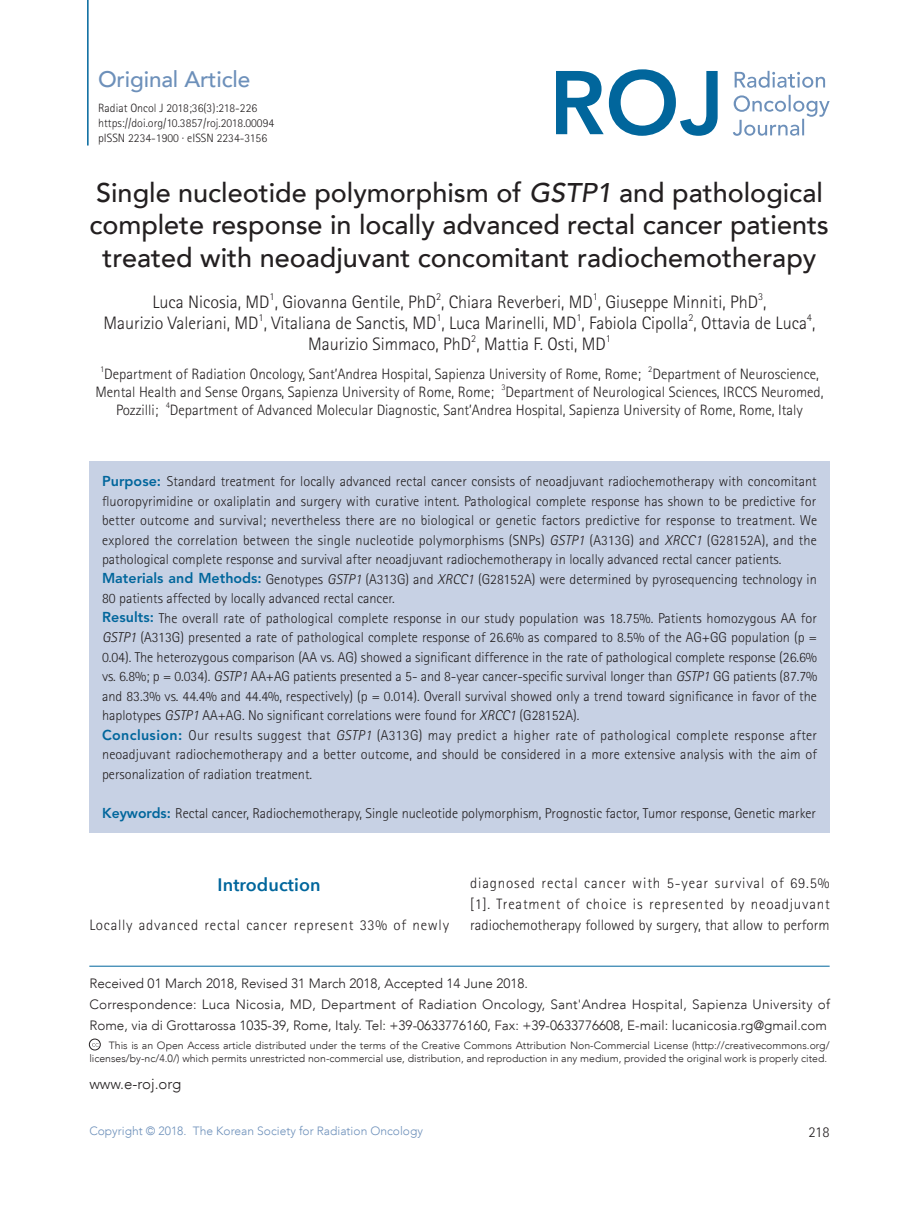
<style>
.page{position:relative;width:919px;height:1217px;background:#fff}
.page>*{position:absolute;margin:0;border:0;box-sizing:border-box;transform-origin:0 0}
.t1{font:500 27px/32.4px "Avenir LT";color:#231f20;text-align:center}
.t2{font:500 22.5px "Avenir LT";letter-spacing:-.005em;color:#6d90ba}
.t3{font:300 18px "Rotis Sans Serif";color:#231f20}
.t4{font:600 18px "Avenir Next";letter-spacing:.005em;color:#01669c}
.t5{font:300 15px/21px "Rotis Sans Serif";color:#231f20;text-align:justify}
.t6{font:300 15px "Rotis Sans Serif";letter-spacing:.05em;color:#231f20}
.t7{font:300 15px "Avenir LT";color:#231f20}
.t8{font:300 14.25px/19.5px "Rotis Sans Serif";color:#231f20}
.t9{font:300 13.5px/21px "Avenir LT";color:#231f20}
.t10{font:300 12px/15px "Rotis Sans Serif";color:#231f20}
.t11{font:300 12px "Avenir LT";color:#6d90ba}
.t12{font:300 10.5px/13.5px "Avenir LT";color:#231f20;text-align:right}
.t13{font:300 10.5px "Rotis Sans Serif";color:#231f20}
.t14{font:300 8.7px "Rotis Sans Serif";color:#231f20}
.s1{font-style:italic}
.s2{font-family:"Avenir LT Std";font-weight:800;color:#01669c}
</style>
<div class="page">
<svg style="left:733px;top:95px;width:96px;height:41px"></svg>
<svg style="left:734px;top:71px;width:91px;height:17px"></svg>
<svg style="left:556px;top:69px;width:161px;height:67px"></svg>
<hr style="left:87px;top:0;width:2px;height:145px;background:#01669c">
<div style="left:89px;top:1038px;width:11px;height:11px;border:1px solid #231f20;border-radius:50%"></div>
<div style="left:89px;top:461px;width:740px;height:371px;background:#c7d1e4"></div>
<hr style="left:89px;top:965px;width:740px;height:1px;background:#01669c">
<h2 class="t2" style="left:98px;top:66px;width:154px">Original Article</h2>
<p class="t10" style="left:98px;top:101px;width:177px">Radiat Oncol J 2018;36(3):218-226 https://doi.org/10.3857/roj.2018.00094 pISSN 2234-1900 · eISSN 2234-3156</p>
<h1 class="t1" style="left:89px;top:177px;width:741px">Single nucleotide polymorphism of <span class="s1">GSTP1</span> and pathological complete response in locally advanced rectal cancer patients treated with neoadjuvant concomitant radiochemotherapy</h1>
<p class="t3" style="left:153px;top:292px;width:615px">Luca Nicosia, MD , Giovanna Gentile, PhD , Chiara Reverberi, MD , Giuseppe Minniti, PhD ,</p>
<p class="t13" style="left:269px;top:290px;width:7px">1</p>
<p class="t13" style="left:436px;top:290px;width:7px">2</p>
<p class="t13" style="left:593px;top:290px;width:7px">1</p>
<p class="t13" style="left:758px;top:290px;width:7px">3</p>
<p class="t3" style="left:104px;top:313px;width:713px">Maurizio Valeriani, MD , Vitaliana de Sanctis, MD , Luca Marinelli, MD , Fabiola Cipolla , Ottavia de Luca ,</p>
<p class="t13" style="left:258px;top:311px;width:7px">1</p>
<p class="t13" style="left:436px;top:311px;width:7px">1</p>
<p class="t13" style="left:576px;top:311px;width:7px">1</p>
<p class="t13" style="left:688px;top:311px;width:7px">2</p>
<p class="t13" style="left:806px;top:311px;width:7px">4</p>
<p class="t3" style="left:308px;top:334px;width:299px">Maurizio Simmaco, PhD , Mattia F. Osti, MD</p>
<p class="t13" style="left:471px;top:332px;width:7px">2</p>
<p class="t13" style="left:605px;top:332px;width:7px">1</p>
<p class="t14" style="left:100px;top:364px;width:6px">1</p>
<p class="t5" style="left:104px;top:363px;width:538px">Department of Radiation Oncology, Sant’Andrea Hospital, Sapienza University of Rome, Rome;</p>
<p class="t14" style="left:648px;top:364px;width:6px">2</p>
<p class="t5" style="left:652px;top:363px;width:168px">Department of Neuroscience,</p>
<p class="t5" style="left:95px;top:381px;width:400px">Mental Health and Sense Organs, Sapienza University of Rome, Rome;</p>
<p class="t14" style="left:501px;top:382px;width:6px">3</p>
<p class="t5" style="left:505px;top:381px;width:319px">Department of Neurological Sciences, IRCCS Neuromed,</p>
<p class="t5" style="left:116px;top:399px;width:44px">Pozzilli;</p>
<p class="t14" style="left:166px;top:400px;width:6px">4</p>
<p class="t5" style="left:170px;top:399px;width:634px">Department of Advanced Molecular Diagnostic, Sant’Andrea Hospital, Sapienza University of Rome, Rome, Italy</p>
<p class="t8" style="left:102px;top:471px;width:716px"><span class="s2">Purpose:</span> Standard treatment for locally advanced rectal cancer consists of neoadjuvant radiochemotherapy with concomitant fluoropyrimidine or oxaliplatin and surgery with curative intent. Pathological complete response has shown to be predictive for better outcome and survival; nevertheless there are no biological or genetic factors predictive for response to treatment. We explored the correlation between the single nucleotide polymorphisms (SNPs) <span class="s1">GSTP1</span> (A313G) and <span class="s1">XRCC1</span> (G28152A), and the pathological complete response and survival after neoadjuvant radiochemotherapy in locally advanced rectal cancer patients.<br><span class="s2">Materials and Methods:</span> Genotypes <span class="s1">GSTP1</span> (A313G) and <span class="s1">XRCC1</span> (G28152A) were determined by pyrosequencing technology in 80 patients affected by locally advanced rectal cancer.<br><span class="s2">Results:</span> The overall rate of pathological complete response in our study population was 18.75%. Patients homozygous AA for <span class="s1">GSTP1</span> (A313G) presented a rate of pathological complete response of 26.6% as compared to 8.5% of the AG+GG population (p = 0.04). The heterozygous comparison (AA vs. AG) showed a significant difference in the rate of pathological complete response (26.6% vs. 6.8%; p = 0.034). <span class="s1">GSTP1</span> AA+AG patients presented a 5- and 8-year cancer-specific survival longer than <span class="s1">GSTP1</span> GG patients (87.7% and 83.3% vs. 44.4% and 44.4%, respectively) (p = 0.014). Overall survival showed only a trend toward significance in favor of the haplotypes <span class="s1">GSTP1</span> AA+AG. No significant correlations were found for <span class="s1">XRCC1</span> (G28152A).<br><span class="s2">Conclusion:</span> Our results suggest that <span class="s1">GSTP1</span> (A313G) may predict a higher rate of pathological complete response after neoadjuvant radiochemotherapy and a better outcome, and should be considered in a more extensive analysis with the aim of personalization of radiation treatment.</p>
<p class="t8" style="left:102px;top:803px;width:715px"><span class="s2">Keywords:</span> Rectal cancer, Radiochemotherapy, Single nucleotide polymorphism, Prognostic factor, Tumor response, Genetic marker</p>
<p class="t4" style="left:217px;top:873px;width:104px">Introduction</p>
<p class="t6" style="left:89px;top:916px;width:361px">Locally advanced rectal cancer represent 33% of newly</p>
<p class="t5" style="left:470px;top:872px;width:361px">diagnosed rectal cancer with 5-year survival of 69.5% [1]. Treatment of choice is represented by neoadjuvant radiochemotherapy followed by surgery, that allow to perform</p>
<p class="t9" style="left:89px;top:972px;width:742px">Received 01 March 2018, Revised 31 March 2018, Accepted 14 June 2018.<br>Correspondence: Luca Nicosia, MD, Department of Radiation Oncology, Sant'Andrea Hospital, Sapienza University of<br>Rome, via di Grottarossa 1035-39, Rome, Italy. Tel: +39-0633776160, Fax: +39-0633776608, E-mail: lucanicosia.rg@gmail.com</p>
<p class="t12" style="left:89px;top:1037px;width:741px">This is an Open Access article distributed under the terms of the Creative Commons Attribution Non-Commercial License (http://creativecommons.org/ licenses/by-nc/4.0/) which permits unrestricted non-commercial use, distribution, and reproduction in any medium, provided the original work is properly cited.</p>
<p class="t7" style="left:89px;top:1074px;width:94px">www.e-roj.org</p>
<p class="t11" style="left:89px;top:1123px;width:335px">Copyright © 2018. The Korean Society for Radiation Oncology</p>
<p class="t5" style="left:808px;top:1121px;width:23px">218</p>
</div>
